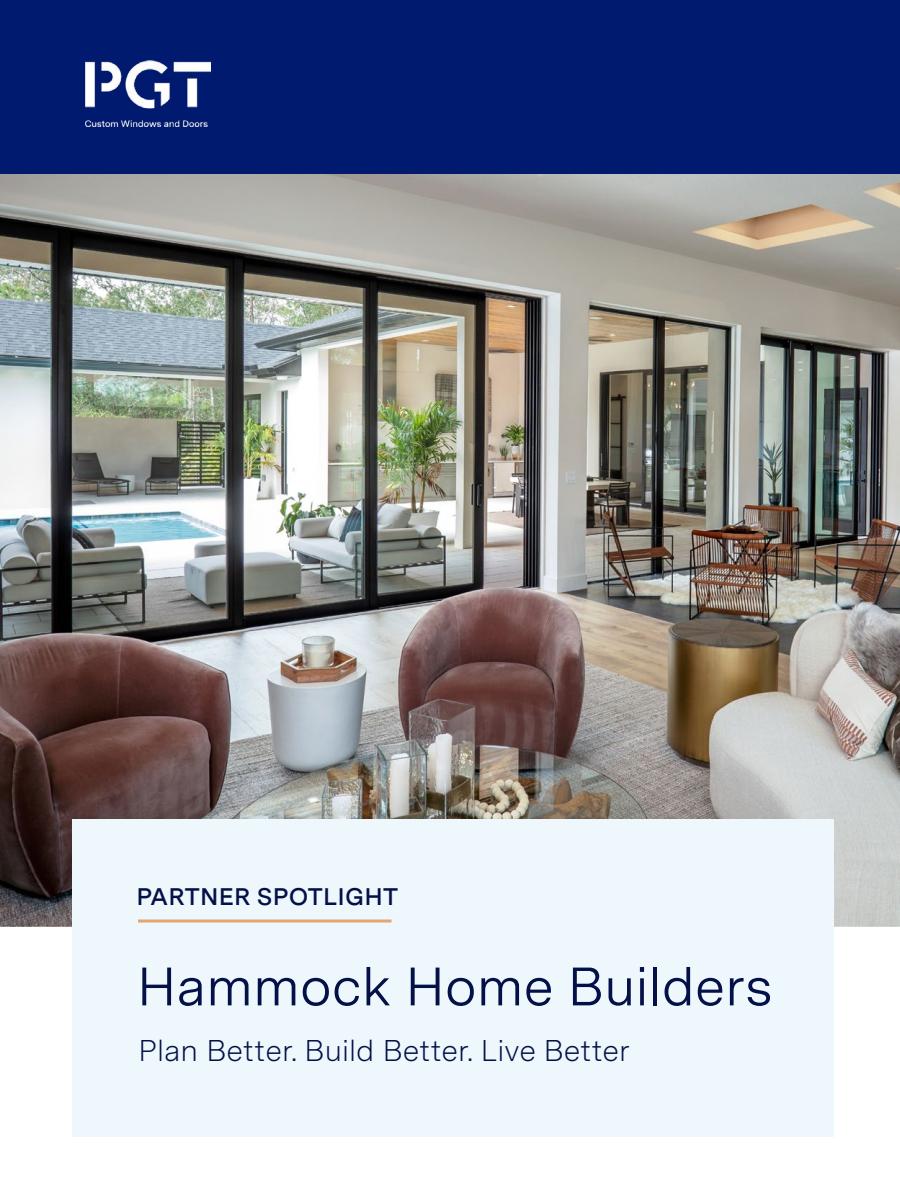
<style>
.page{position:relative;width:900px;height:1200px;background:#fff}
.page>*{position:absolute;margin:0;border:0;box-sizing:border-box;transform-origin:0 0}
.t1{font:54px "Messina Sans";color:#041149}
.t2{font:300 30px "Messina Sans";color:#041149}
.t3{font:600 24px "Messina Sans";letter-spacing:.01em;color:#041149}
</style>
<div class="page">
<img style="left:0;top:174px;width:900px;height:753px">
<div style="left:72px;top:819px;width:762px;height:318px;background:#edf7fc"></div>
<div style="left:0;top:0;width:900px;height:174px;background:#001a70"></div>
<img style="left:86px;top:60px;width:124px;height:66px">
<hr style="left:138px;top:920px;width:254px;height:2px;background:#e1a674">
<p class="t3" style="left:137px;top:878px;width:263px">PARTNER SPOTLIGHT</p>
<h1 class="t1" style="left:137px;top:946px;width:637px">Hammock Home Builders</h1>
<p class="t2" style="left:139px;top:1028px;width:493px">Plan Better. Build Better. Live Better</p>
</div>
